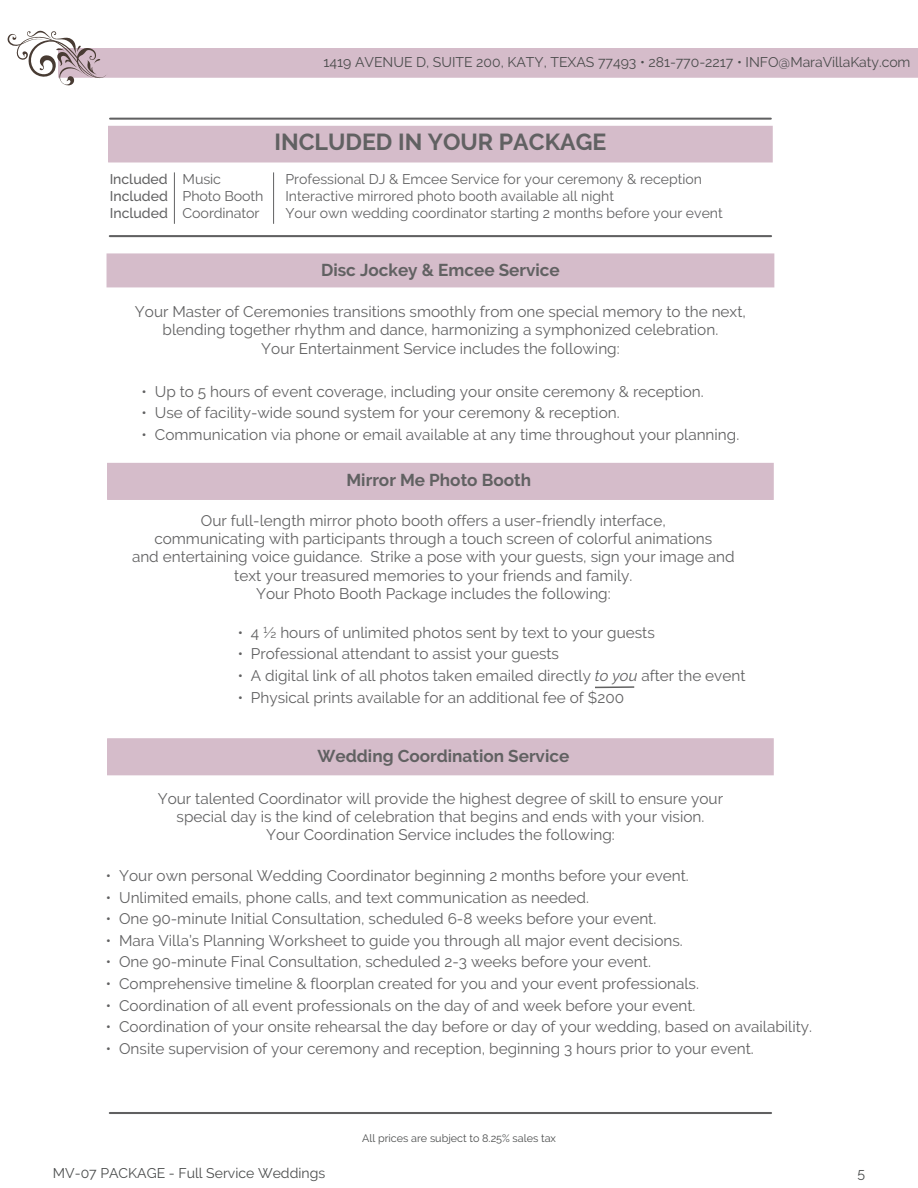
<style>
.page{position:relative;width:918px;height:1188px;background:#fff}
.page>*{position:absolute;margin:0;border:0;box-sizing:border-box;transform-origin:0 0}
.t1{font:700 23.1px "Raleway";color:#616162}
.t2{font:700 17.1px "Raleway";color:#616162}
.t3{font:15.3px/18.5px "Raleway";color:#616162;text-align:center}
.t4{font:14.1px/16.8px "Raleway";color:#616162}
.t5{font:14.1px "Raleway";color:#4b4c4c}
.t6{font:14.1px "Raleway";color:#4b4d4d}
.t7{font:500 14.1px/16.8px "Raleway";color:#616162;text-align:justify}
.t8{font:10.8px "Raleway";color:#4b4d4d}
.s1{font-style:italic}
</style>
<div class="page">
<div style="left:59px;top:49px;width:859px;height:28px;background:#d5bcca"></div>
<div style="left:58px;top:48px;width:860px;height:30px;border:2px solid #d5bcca"></div>
<svg style="left:7px;top:30px;width:101px;height:56px"></svg>
<div style="left:107px;top:254px;width:667px;height:33px;background:#d5bcca"></div>
<div style="left:107px;top:253px;width:667px;height:34px;border:2px solid #d5bcca"></div>
<div style="left:108px;top:739px;width:665px;height:36px;background:#d5bcca"></div>
<div style="left:107px;top:738px;width:667px;height:37px;border:2px solid #d5bcca"></div>
<hr style="left:109px;top:1112px;width:663px;height:2px;background:#606061">
<div style="left:108px;top:464px;width:665px;height:35px;background:#d5bcca"></div>
<div style="left:107px;top:463px;width:667px;height:37px;border:2px solid #d5bcca"></div>
<hr style="left:109px;top:235px;width:663px;height:2px;background:#606061">
<hr style="left:109px;top:118px;width:663px;height:2px;background:#606061">
<div style="left:109px;top:127px;width:663px;height:35px;background:#d5bcca"></div>
<div style="left:108px;top:126px;width:665px;height:36px;border:2px solid #d5bcca"></div>
<hr style="left:273px;top:172px;width:1px;height:52px;background:#616162">
<hr style="left:174px;top:172px;width:1px;height:52px;background:#616162">
<hr style="left:595px;top:686px;width:39px;height:2px;background:#616161">
<p class="t5" style="left:324px;top:54px;width:589px">1419 AVENUE D, SUITE 200, KATY, TEXAS 77493 • 281-770-2217 • INFO@MaraVillaKaty.com</p>
<h1 class="t1" style="left:275px;top:128px;width:333px">INCLUDED IN YOUR PACKAGE</h1>
<p class="t7" style="left:110px;top:171px;width:60px">Included Included Included</p>
<p class="t4" style="left:183px;top:171px;width:82px">Music<br>Photo Booth<br>Coordinator</p>
<p class="t4" style="left:286px;top:171px;width:439px">Professional DJ &amp; Emcee Service for your ceremony &amp; reception<br>Interactive mirrored photo booth available all night<br>Your own wedding coordinator starting 2 months before your event</p>
<p class="t2" style="left:321px;top:260px;width:240px">Disc Jockey &amp; Emcee Service</p>
<p class="t3" style="left:135px;top:302px;width:612px">Your Master of Ceremonies transitions smoothly from one special memory to the next, blending together rhythm and dance, harmonizing a symphonized celebration.<br>Your Entertainment Service includes the following:</p>
<p class="t3" style="left:142px;top:382px;width:564px">• Up to 5 hours of event coverage, including your onsite ceremony &amp; reception.</p>
<p class="t3" style="left:142px;top:404px;width:479px">• Use of facility-wide sound system for your ceremony &amp; reception.</p>
<p class="t3" style="left:142px;top:425px;width:599px">• Communication via phone or email available at any time throughout your planning.</p>
<p class="t2" style="left:347px;top:470px;width:186px">Mirror Me Photo Booth</p>
<p class="t3" style="left:132px;top:511px;width:604px">Our full-length mirror photo booth offers a user-friendly interface,<br>communicating with participants through a touch screen of colorful animations<br>and entertaining voice guidance. Strike a pose with your guests, sign your image and text your treasured memories to your friends and family.<br>Your Photo Booth Package includes the following:</p>
<p class="t3" style="left:238px;top:623px;width:419px">• 4 ½ hours of unlimited photos sent by text to your guests</p>
<p class="t3" style="left:238px;top:645px;width:323px">• Professional attendant to assist your guests</p>
<p class="t3" style="left:238px;top:666px;width:509px">• A digital link of all photos taken emailed directly <span class="s1">to you</span> after the event</p>
<p class="t3" style="left:238px;top:688px;width:388px">• Physical prints available for an additional fee of $200</p>
<p class="t2" style="left:318px;top:746px;width:253px">Wedding Coordination Service</p>
<p class="t3" style="left:158px;top:789px;width:567px">Your talented Coordinator will provide the highest degree of skill to ensure your special day is the kind of celebration that begins and ends with your vision.<br>Your Coordination Service includes the following:</p>
<p class="t3" style="left:106px;top:866px;width:584px">• Your own personal Wedding Coordinator beginning 2 months before your event.</p>
<p class="t3" style="left:106px;top:888px;width:485px">• Unlimited emails, phone calls, and text communication as needed.</p>
<p class="t3" style="left:106px;top:910px;width:552px">• One 90-minute Initial Consultation, scheduled 6-8 weeks before your event.</p>
<p class="t3" style="left:106px;top:931px;width:578px">• Mara Villa’s Planning Worksheet to guide you through all major event decisions.</p>
<p class="t3" style="left:106px;top:953px;width:547px">• One 90-minute Final Consultation, scheduled 2-3 weeks before your event.</p>
<p class="t3" style="left:106px;top:974px;width:595px">• Comprehensive timeline &amp; floorplan created for you and your event professionals.</p>
<p class="t3" style="left:106px;top:996px;width:591px">• Coordination of all event professionals on the day of and week before your event.</p>
<p class="t3" style="left:106px;top:1018px;width:708px">• Coordination of your onsite rehearsal the day before or day of your wedding, based on availability.</p>
<p class="t3" style="left:106px;top:1039px;width:649px">• Onsite supervision of your ceremony and reception, beginning 3 hours prior to your event.</p>
<p class="t8" style="left:362px;top:1131px;width:195px">All prices are subject to 8.25% sales tax</p>
<p class="t6" style="left:53px;top:1165px;width:274px">MV-07 PACKAGE - Full Service Weddings</p>
<p class="t6" style="left:857px;top:1165px;width:9px">5</p>
</div>
